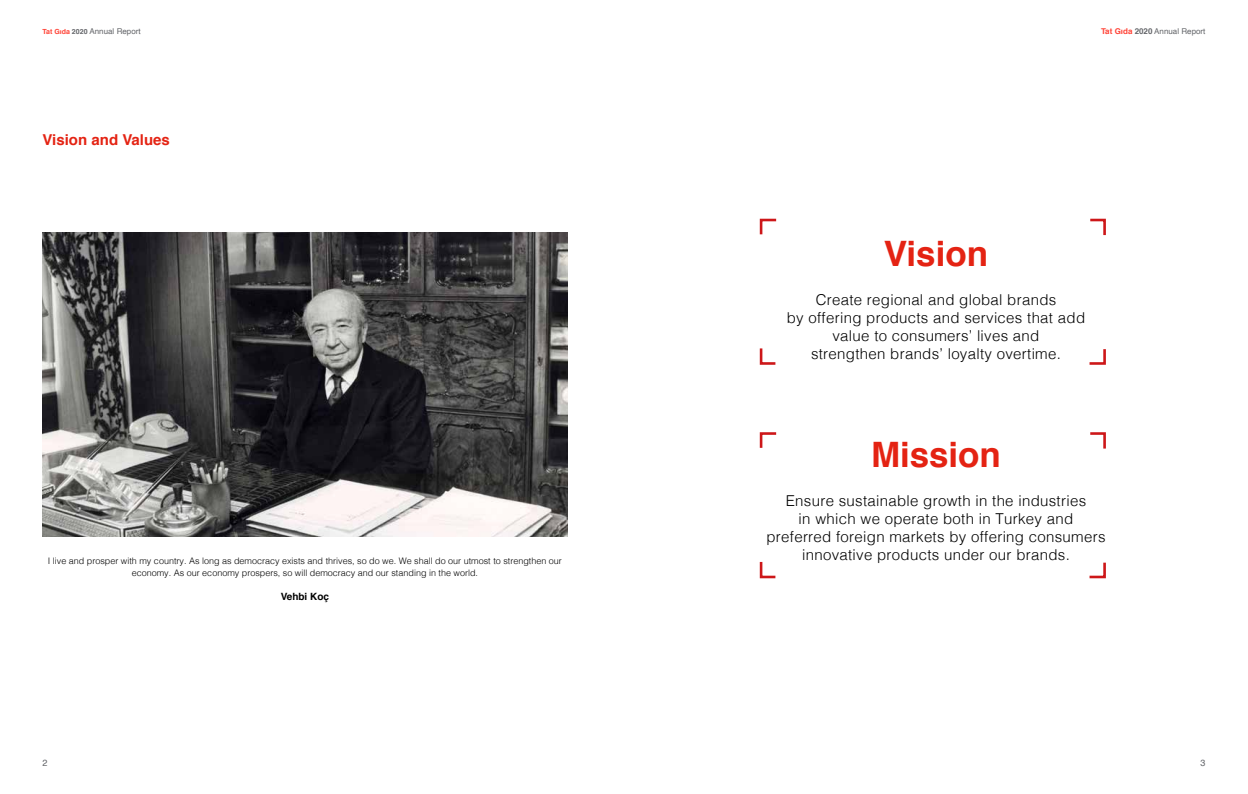
<style>
.page{position:relative;width:1248px;height:794px;background:#fff}
.page>*{position:absolute;margin:0;border:0;box-sizing:border-box;transform-origin:0 0}
.t1{font:700 35px "Helvetica";color:#e42313}
.t2{font:300 15px/18px "Helvetica";letter-spacing:.02em;color:#000;text-align:center}
.t3{font:700 15px "Helvetica";color:#e42313}
.t4{font:700 10px "Helvetica";color:#000}
.t5{font:300 9px/12px "Helvetica";color:#000;text-align:center}
.t6{font:9px "Helvetica";color:#636569}
.t7{font:8px "Helvetica";color:#636569}
.s1{font-weight:700;font-size:7px;color:#ff4438}
.s2{font-weight:700;font-size:7px}
.s3{font-weight:700;color:#ff4438}
.s4{font-weight:700}
</style>
<div class="page">
<img style="left:43px;top:233px;width:524px;height:304px">
<svg style="left:1090px;top:218px;width:16px;height:18px"></svg>
<svg style="left:1090px;top:432px;width:16px;height:17px"></svg>
<svg style="left:759px;top:348px;width:17px;height:17px"></svg>
<svg style="left:759px;top:561px;width:17px;height:18px"></svg>
<svg style="left:1089px;top:349px;width:17px;height:16px"></svg>
<svg style="left:1089px;top:562px;width:17px;height:17px"></svg>
<svg style="left:759px;top:218px;width:18px;height:17px"></svg>
<svg style="left:759px;top:432px;width:18px;height:16px"></svg>
<p class="t7" style="left:43px;top:25px;width:100px"><span class="s1">Tat Gıda</span> <span class="s2">2020</span> Annual Report</p>
<p class="t3" style="left:43px;top:127px;width:129px">Vision and Values</p>
<p class="t5" style="left:48px;top:553px;width:515px">I live and prosper with my country. As long as democracy exists and thrives, so do we. We shall do our utmost to strengthen our economy. As our economy prospers, so will democracy and our standing in the world.</p>
<p class="t4" style="left:281px;top:588px;width:50px">Vehbi Koç</p>
<p class="t7" style="left:1100px;top:25px;width:106px"><span class="s3">Tat Gıda</span> <span class="s4">2020</span> Annual Report</p>
<h1 class="t1" style="left:883px;top:225px;width:106px">Vision</h1>
<p class="t2" style="left:786px;top:290px;width:300px">Create regional and global brands<br>by offering products and services that add value to consumers’ lives and<br>strengthen brands’ loyalty overtime.</p>
<h1 class="t1" style="left:871px;top:426px;width:131px">Mission</h1>
<p class="t2" style="left:766px;top:490px;width:340px">Ensure sustainable growth in the industries<br>in which we operate both in Turkey and preferred foreign markets by offering consumers innovative products under our brands.</p>
<p class="t6" style="left:43px;top:755px;width:7px">2</p>
<p class="t6" style="left:1200px;top:755px;width:7px">3</p>
</div>
